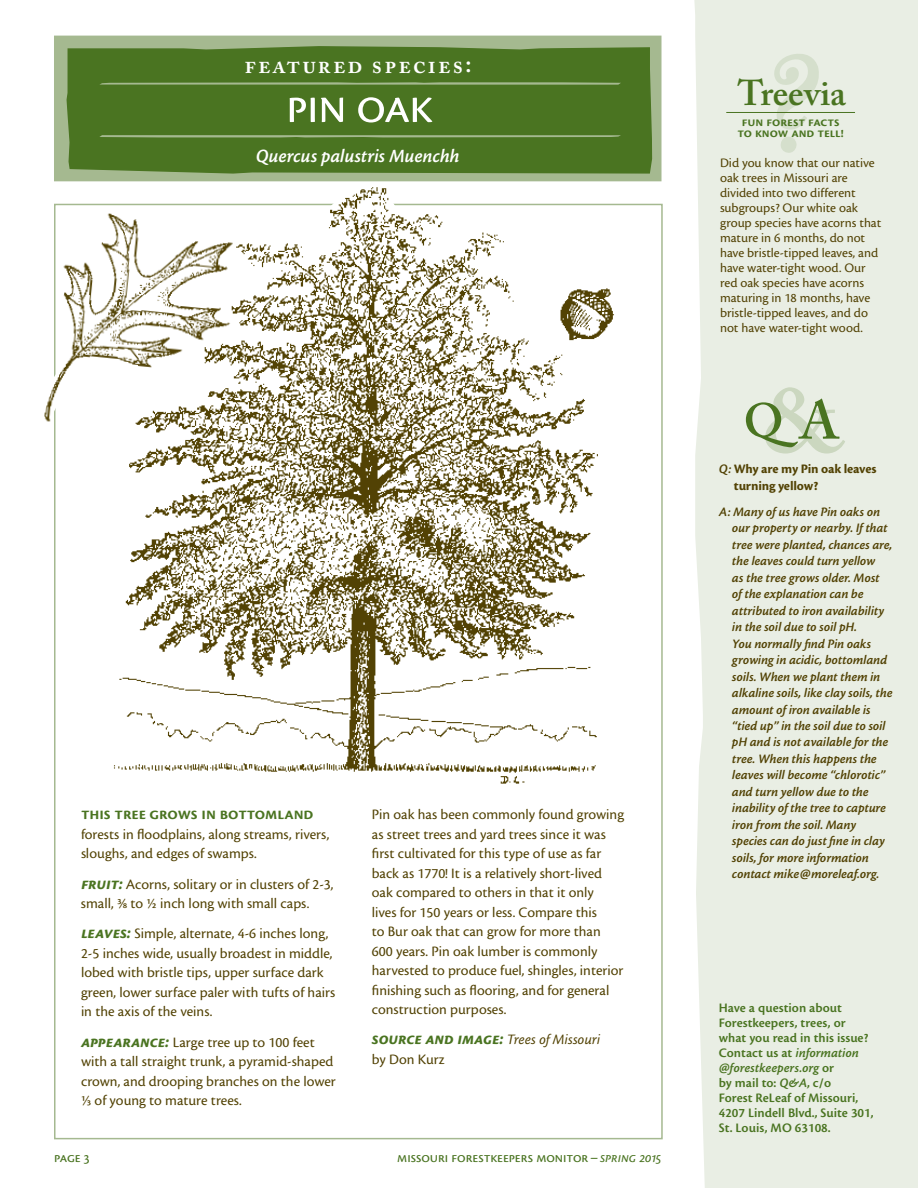
<style>
.page{position:relative;width:918px;height:1188px;background:#fff}
.page>*{position:absolute;margin:0;border:0;box-sizing:border-box;transform-origin:0 0}
.t1{font:52.5px "Cronos MM Ep 408 34";letter-spacing:-.02em;color:#fff}
.article_header{font:600 35.7px "Adobe Caslon Pro";color:#4a7421}
.body{font:600 24.75px "Adobe Caslon Pro";letter-spacing:.08em;color:#fff}
.body-2{font:19.5px "Cronos MM It 574 13";color:#fff}
.body-3{font:18px "Cronos MM It Ep 700 12";letter-spacing:.025em;color:#4a7421}
.body-4{font:18px "Cronos MM Ep 574 12";letter-spacing:.015em;color:#4a7421}
.body-5{font:15px/19.5px "Cronos MM 408 10";color:#524204}
.species_attributes{font:15px "Cronos MM SC 408 10";color:#4a7421}
.article_header-2{font:14.1px/11.4px "Cronos MM Ep 574 9";letter-spacing:.02em;color:#4a7421;text-align:center}
.body-6{font:13.5px/16.5px "Cronos MM It 574 9";letter-spacing:.02em;color:#524204}
.body-7{font:13.5px/15px "Cronos MM 408 9";letter-spacing:-.005em;color:#524204}
.body-8{font:13.5px/15px "Cronos MM 574 9";color:#4a7421}
.body-9{font:13.5px/16.5px "Cronos MM 700 9";letter-spacing:-.015em;color:#524204}
.s1{font-family:"Cronos MM It Ep 700 12";font-size:18px;color:#4a7421}
.s2{font-family:"Cronos MM Ep 408 10"}
.s3{font-family:"Cronos MM It 408 10";font-size:15px;color:#524204}
.s4{font-family:"Cronos MM It Ep 408 10"}
.s5{font-family:"Cronos MM It 574 9"}
</style>
<div class="page">
<div style="left:694px;top:0;width:224px;height:1188px;background:#e9eee4"></div>
<svg style="left:773px;top:51px;width:48px;height:102px;background:#e1e8db"></svg>
<hr style="left:726px;top:112px;width:129px;height:1px;background:#4a7421">
<svg style="left:746px;top:387px;width:99px;height:67px;background:#cad6be"></svg>
<div style="left:54px;top:36px;width:608px;height:145px;background:#a5b990"></div>
<div style="left:66px;top:46px;width:587px;height:128px;background:#4a7421"></div>
<svg style="left:99px;top:82px;width:522px;height:3px"></svg>
<svg style="left:99px;top:135px;width:522px;height:2px"></svg>
<img style="left:102px;top:147px;width:510px;height:637px">
<img style="left:544px;top:274px;width:70px;height:76px">
<img style="left:44px;top:208px;width:215px;height:249px">
<p class="body" style="left:244px;top:50px;width:229px">featured species:</p>
<p class="t1" style="left:286px;top:83px;width:149px">pin oak</p>
<p class="body-2" style="left:256px;top:145px;width:205px">Quercus palustris Muenchh</p>
<p class="body-4" style="left:81px;top:806px;width:234px">this tree grows in bottomland</p>
<p class="body-5" style="left:81px;top:825px;width:250px">forests in floodplains, along streams, rivers, sloughs, and edges of swamps.</p>
<p class="body-5" style="left:81px;top:874px;width:254px"><span class="s1">fruit:</span> Acorns, solitary or in clusters of 2-3, small, <span class="s2">⅜</span> to ½ inch long with small caps.</p>
<p class="body-5" style="left:81px;top:924px;width:256px"><span class="s1">leaves:</span> Simple, alternate, 4-6 inches long, 2-5 inches wide, usually broadest in middle, lobed with bristle tips, upper surface dark green, lower surface paler with tufts of hairs in the axis of the veins.</p>
<p class="body-5" style="left:81px;top:1033px;width:256px"><span class="s1">appearance:</span> Large tree up to 100 feet with a tall straight trunk, a pyramid-shaped crown, and drooping branches on the lower <span class="s2">⅓</span> of young to mature trees.</p>
<p class="body-5" style="left:372px;top:805px;width:254px">Pin oak has been commonly found growing as street trees and yard trees since it was first cultivated for this type of use as far back as 1770! It is a relatively short-lived oak compared to others in that it only<br>lives for 150 years or less. Compare this<br>to Bur oak that can grow for more than 600 years. Pin oak lumber is commonly harvested to produce fuel, shingles, interior finishing such as flooring, and for general construction purposes.</p>
<p class="body-3" style="left:372px;top:1031px;width:230px">source and image: <span class="s3">Trees of Missouri</span></p>
<p class="body-5" style="left:372px;top:1050px;width:74px">by Don Kurz</p>
<p class="species_attributes" style="left:54px;top:1149px;width:37px">page 3</p>
<p class="species_attributes" style="left:397px;top:1149px;width:266px">missouri forestkeepers monitor–<span class="s4">spring 2015</span></p>
<p class="article_header" style="left:738px;top:72px;width:110px">Treevia</p>
<p class="article_header-2" style="left:737px;top:116px;width:107px">fun forest facts to know and tell!</p>
<p class="body-7" style="left:720px;top:155px;width:163px">Did you know that our native oak trees in Missouri are divided into two different subgroups? Our white oak group species have acorns that mature in 6 months, do not have bristle-tipped leaves, and have water-tight wood. Our red oak species have acorns maturing in 18 months, have bristle-tipped leaves, and do not have water-tight wood.</p>
<p class="body-9" style="left:734px;top:461px;width:144px;text-indent:-15px"><span class="s5">Q:</span> Why are my Pin oak leaves turning yellow?</p>
<p class="body-6" style="left:732px;top:503px;width:162px;text-indent:-13px">A: Many of us have Pin oaks on our property or nearby. If that tree were planted, chances are, the leaves could turn yellow<br>as the tree grows older. Most of the explanation can be attributed to iron availability in the soil due to soil pH.<br>You normally find Pin oaks growing in acidic, bottomland soils. When we plant them in alkaline soils, like clay soils, the amount of iron available is “tied up” in the soil due to soil pH and is not available for the tree. When this happens the leaves will become “chlorotic” and turn yellow due to the inability of the tree to capture iron from the soil. Many species can do just fine in clay soils, for more information contact mike@moreleaf.org.</p>
<p class="body-8" style="left:719px;top:1001px;width:156px">Have a question about<br>Forestkeepers, trees, or what you read in this issue?<br>Contact us at <span class="s5">information @forestkeepers.org</span> or<br>by mail to: <span class="s5">Q&amp;A</span>, c/o<br>Forest ReLeaf of Missouri,<br>4207 Lindell Blvd., Suite 301,<br>St. Louis, MO 63108.</p>
</div>
